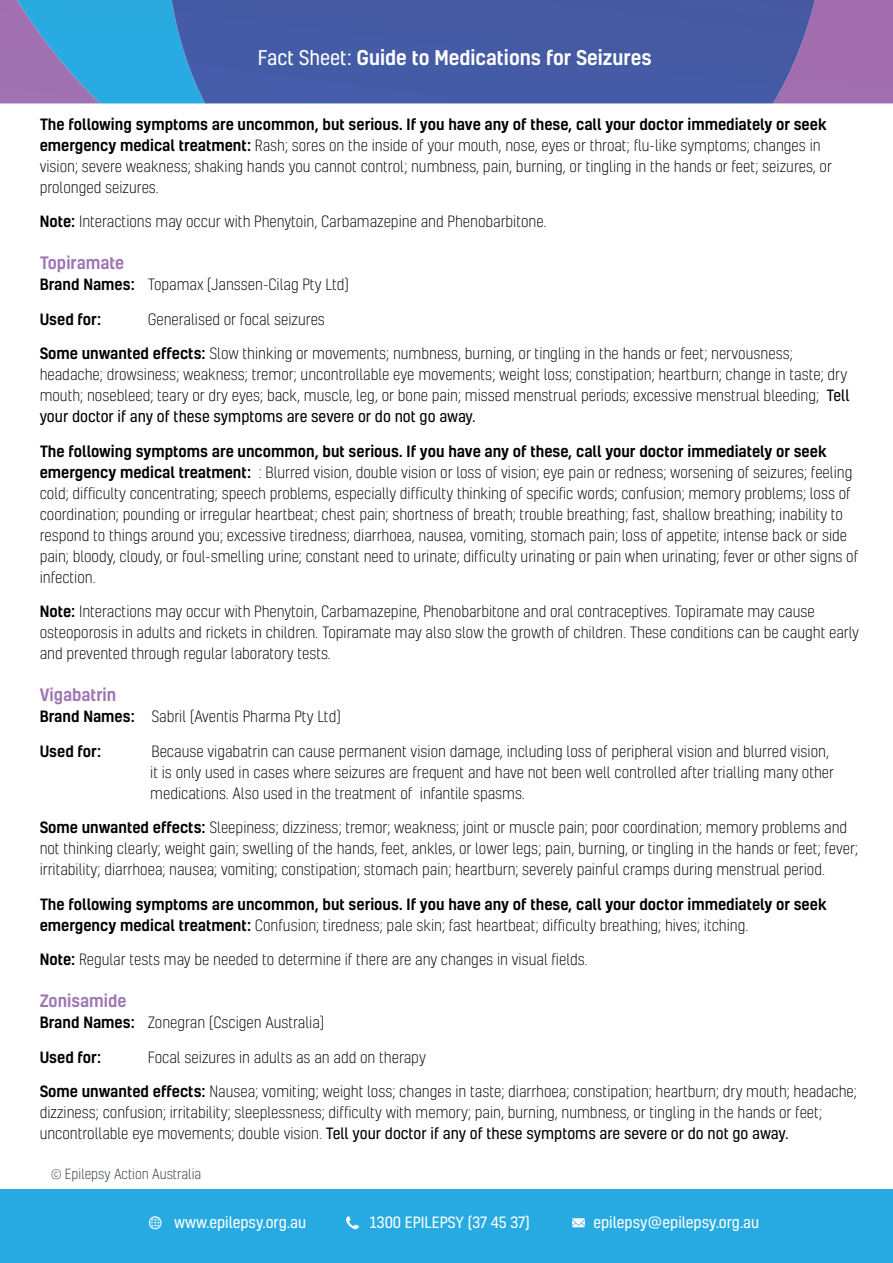
<style>
.page{position:relative;width:893px;height:1263px;background:#fff}
.page>*{position:absolute;margin:0;border:0;box-sizing:border-box;transform-origin:0 0}
.t1{font:500 19.5px "Kelson";color:#fff}
.t2{font:500 16.5px "Kelson";color:#9e76b4}
.t3{font:300 15px/21px "Kelson";color:#000}
.t4{font:500 15px/21px "Kelson";color:#000}
.t5{font:15px "Kelson";color:#fff}
.t6{font:300 13.5px "Kelson";color:#29333d}
.s1{font-weight:400}
.s2{font-weight:500}
.s3{font-weight:300}
</style>
<div class="page">
<div style="left:0;top:1190px;width:893px;height:73px;background:#27aae1"></div>
<div style="left:815px;top:0;width:78px;height:103px;background:#a26dae"></div>
<div style="left:412px;top:0;width:403px;height:103px;background:#455aa4"></div>
<img style="left:0;top:0;width:412px;height:103px">
<svg style="left:148px;top:1216px;width:14px;height:13px"></svg>
<svg style="left:572px;top:1218px;width:13px;height:9px"></svg>
<svg style="left:346px;top:1216px;width:13px;height:13px"></svg>
<h1 class="t1" style="left:258px;top:44px;width:395px"><span class="s1">Fact Sheet:</span> Guide to Medications for Seizures</h1>
<p class="t3" style="left:40px;top:113px;width:794px"><span class="s2">The following symptoms are uncommon, but serious. If you have any of these, call your doctor immediately or seek emergency medical treatment:</span> Rash; sores on the inside of your mouth, nose, eyes or throat; flu-like symptoms; changes in vision; severe weakness; shaking hands you cannot control; numbness, pain, burning, or tingling in the hands or feet; seizures, or prolonged seizures.</p>
<p class="t3" style="left:40px;top:211px;width:508px"><span class="s2">Note:</span> Interactions may occur with Phenytoin, Carbamazepine and Phenobarbitone.</p>
<p class="t2" style="left:40px;top:252px;width:86px">Topiramate</p>
<p class="t3" style="left:40px;top:274px;width:311px"><span class="s2">Brand Names:</span> Topamax (Janssen-Cilag Pty Ltd)</p>
<p class="t4" style="left:40px;top:308px;width:63px">Used for:</p>
<p class="t3" style="left:148px;top:308px;width:179px">Generalised or focal seizures</p>
<p class="t3" style="left:40px;top:343px;width:811px"><span class="s2">Some unwanted effects:</span> Slow thinking or movements; numbness, burning, or tingling in the hands or feet; nervousness; headache; drowsiness; weakness; tremor; uncontrollable eye movements; weight loss; constipation; heartburn; change in taste; dry mouth; nosebleed; teary or dry eyes; back, muscle, leg, or bone pain; missed menstrual periods; excessive menstrual bleeding; <span class="s1">Tell your doctor if any of these symptoms are severe or do not go away.</span></p>
<p class="t3" style="left:40px;top:440px;width:820px"><span class="s2">The following symptoms are uncommon, but serious. If you have any of these, call your doctor immediately or seek emergency medical treatment:</span> : Blurred vision, double vision or loss of vision; eye pain or redness; worsening of seizures; feeling cold; difficulty concentrating; speech problems, especially difficulty thinking of specific words; confusion; memory problems; loss of coordination; pounding or irregular heartbeat; chest pain; shortness of breath; trouble breathing; fast, shallow breathing; inability to respond to things around you; excessive tiredness; diarrhoea, nausea, vomiting, stomach pain; loss of appetite; intense back or side pain; bloody, cloudy, or foul-smelling urine; constant need to urinate; difficulty urinating or pain when urinating; fever or other signs of infection.</p>
<p class="t3" style="left:40px;top:601px;width:821px"><span class="s2">Note:</span> Interactions may occur with Phenytoin, Carbamazepine, Phenobarbitone and oral contraceptives. Topiramate may cause osteoporosis in adults and rickets in children. Topiramate may also slow the growth of children. These conditions can be caught early and prevented through regular laboratory tests.</p>
<p class="t2" style="left:40px;top:684px;width:78px">Vigabatrin</p>
<p class="t3" style="left:40px;top:706px;width:303px"><span class="s2">Brand Names:</span> Sabril (Aventis Pharma Pty Ltd)</p>
<p class="t4" style="left:40px;top:740px;width:63px">Used for:</p>
<p class="t3" style="left:150px;top:740px;width:685px">Because vigabatrin can cause permanent vision damage, including loss of peripheral vision and blurred vision, it is only used in cases where seizures are frequent and have not been well controlled after trialling many other medications. Also used in the treatment of infantile spasms.</p>
<p class="t3" style="left:40px;top:817px;width:820px"><span class="s2">Some unwanted effects:</span> Sleepiness; dizziness; tremor; weakness; joint or muscle pain; poor coordination; memory problems and not thinking clearly; weight gain; swelling of the hands, feet, ankles, or lower legs; pain, burning, or tingling in the hands or feet; fever; irritability; diarrhoea; nausea; vomiting; constipation; stomach pain; heartburn; severely painful cramps during menstrual period.</p>
<p class="t4" style="left:40px;top:893px;width:789px">The following symptoms are uncommon, but serious. If you have any of these, call your doctor immediately or seek emergency medical treatment: <span class="s3">Confusion; tiredness; pale skin; fast heartbeat; difficulty breathing; hives; itching.</span></p>
<p class="t3" style="left:40px;top:949px;width:549px"><span class="s2">Note:</span> Regular tests may be needed to determine if there are any changes in visual fields.</p>
<p class="t2" style="left:40px;top:990px;width:88px">Zonisamide</p>
<p class="t3" style="left:40px;top:1012px;width:286px"><span class="s2">Brand Names:</span> Zonegran (Cscigen Australia)</p>
<p class="t4" style="left:40px;top:1046px;width:63px">Used for:</p>
<p class="t3" style="left:148px;top:1046px;width:280px">Focal seizures in adults as an add on therapy</p>
<p class="t3" style="left:40px;top:1081px;width:819px"><span class="s2">Some unwanted effects:</span> Nausea; vomiting; weight loss; changes in taste; diarrhoea; constipation; heartburn; dry mouth; headache; dizziness; confusion; irritability; sleeplessness; difficulty with memory; pain, burning, numbness, or tingling in the hands or feet; uncontrollable eye movements; double vision. <span class="s1">Tell your doctor if any of these symptoms are severe or do not go away.</span></p>
<p class="t6" style="left:51px;top:1165px;width:152px">© Epilepsy Action Australia</p>
<p class="t5" style="left:167px;top:1205px;width:134px">www.epilepsy.org.au</p>
<p class="t5" style="left:362px;top:1205px;width:161px">1300 EPILEPSY (37 45 37)</p>
<p class="t5" style="left:586px;top:1205px;width:167px">epilepsy@epilepsy.org.au</p>
<p class="t5" style="left:174px;top:1212px;width:134px">www.epilepsy.org.au</p>
<p class="t5" style="left:370px;top:1212px;width:161px">1300 EPILEPSY (37 45 37)</p>
<p class="t5" style="left:593px;top:1212px;width:167px">epilepsy@epilepsy.org.au</p>
</div>
